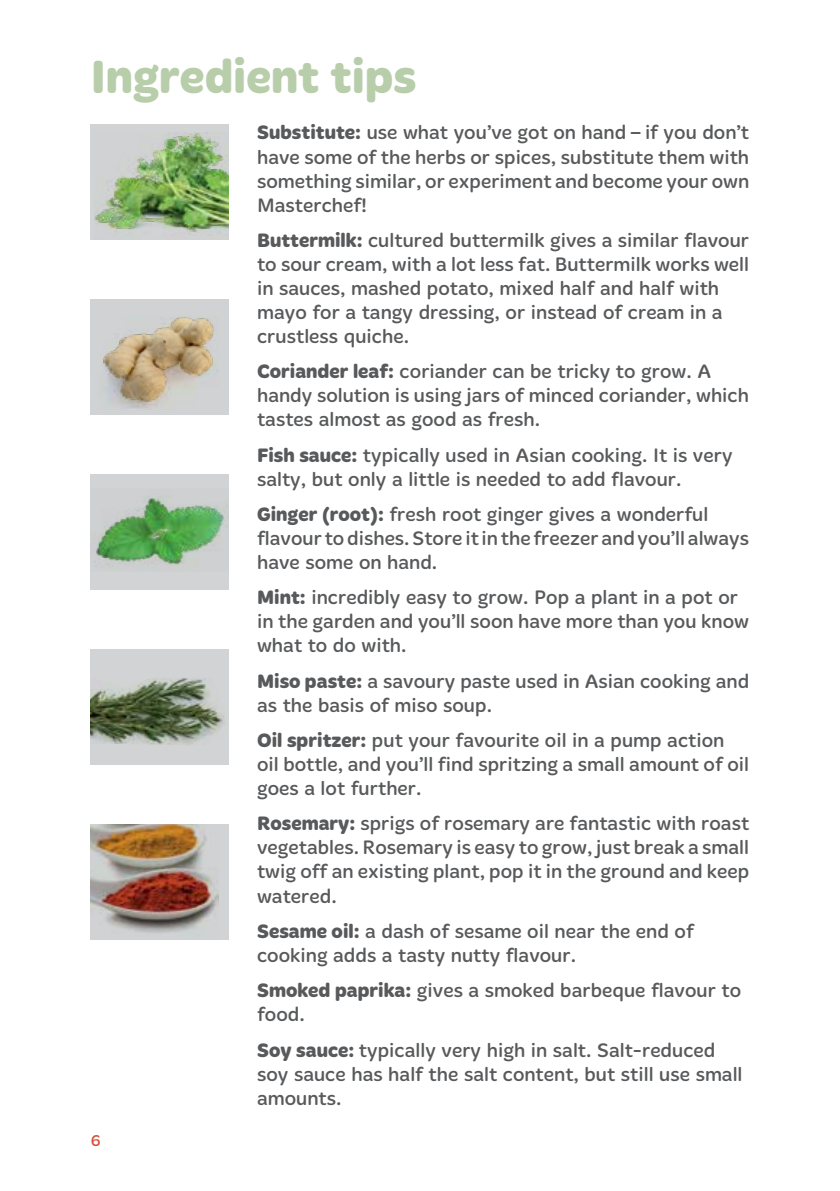
<style>
.page{position:relative;width:840px;height:1191px;background:#fff}
.page>*{position:absolute;margin:0;border:0;box-sizing:border-box;transform-origin:0 0}
.t1{font:700 48px "Merge";color:#b8ceaa}
.t2{font:20px/24px "Merge";color:#58595b}
.t3{font:16px "Merge";color:#d65139}
.s1{font-weight:700}
</style>
<div class="page">
<div style="left:91px;top:124px;width:138px;height:116px;background:#d1d3d4"></div>
<div style="left:91px;top:649px;width:138px;height:116px;background:#d1d3d4"></div>
<img style="left:91px;top:678px;width:134px;height:67px">
<div style="left:91px;top:824px;width:138px;height:116px;background:#d1d3d4"></div>
<img style="left:91px;top:824px;width:127px;height:109px">
<img style="left:94px;top:132px;width:135px;height:102px">
<img style="left:90px;top:299px;width:139px;height:116px">
<div style="left:91px;top:474px;width:138px;height:116px;background:#d1d3d4"></div>
<img style="left:90px;top:488px;width:139px;height:83px">
<h1 class="t1" style="left:91px;top:49px;width:327px">Ingredient tips</h1>
<p class="t3" style="left:91px;top:1131px;width:12px">6</p>
<p class="t2" style="left:257px;top:121px;width:493px;text-align:justify"><span class="s1">Substitute:</span> use what you’ve got on hand – if you don’t have some of the herbs or spices, substitute them with something similar, or experiment and become your own Masterchef!</p>
<p class="t2" style="left:257px;top:229px;width:493px"><span class="s1">Buttermilk:</span> cultured buttermilk gives a similar flavour to sour cream, with a lot less fat. Buttermilk works well in sauces, mashed potato, mixed half and half with mayo for a tangy dressing, or instead of cream in a crustless quiche.</p>
<p class="t2" style="left:257px;top:360px;width:493px"><span class="s1">Coriander leaf:</span> coriander can be tricky to grow. A handy solution is using jars of minced coriander, which tastes almost as good as fresh.</p>
<p class="t2" style="left:257px;top:443px;width:477px"><span class="s1">Fish sauce:</span> typically used in Asian cooking. It is very salty, but only a little is needed to add flavour.</p>
<p class="t2" style="left:257px;top:503px;width:493px"><span class="s1">Ginger (root):</span> fresh root ginger gives a wonderful flavour to dishes. Store it in the freezer and you’ll always have some on hand.</p>
<p class="t2" style="left:257px;top:586px;width:493px"><span class="s1">Mint:</span> incredibly easy to grow. Pop a plant in a pot or in the garden and you’ll soon have more than you know what to do with.</p>
<p class="t2" style="left:257px;top:669px;width:493px"><span class="s1">Miso paste:</span> a savoury paste used in Asian cooking and as the basis of miso soup.</p>
<p class="t2" style="left:257px;top:729px;width:493px"><span class="s1">Oil spritzer:</span> put your favourite oil in a pump action oil bottle, and you’ll find spritzing a small amount of oil goes a lot further.</p>
<p class="t2" style="left:257px;top:812px;width:493px;text-align:justify"><span class="s1">Rosemary:</span> sprigs of rosemary are fantastic with roast vegetables. Rosemary is easy to grow, just break a small twig off an existing plant, pop it in the ground and keep watered.</p>
<p class="t2" style="left:257px;top:919px;width:438px"><span class="s1">Sesame oil:</span> a dash of sesame oil near the end of cooking adds a tasty nutty flavour.</p>
<p class="t2" style="left:257px;top:979px;width:485px"><span class="s1">Smoked paprika:</span> gives a smoked barbeque flavour to food.</p>
<p class="t2" style="left:257px;top:1038px;width:486px"><span class="s1">Soy sauce:</span> typically very high in salt. Salt-reduced soy sauce has half the salt content, but still use small amounts.</p>
</div>
